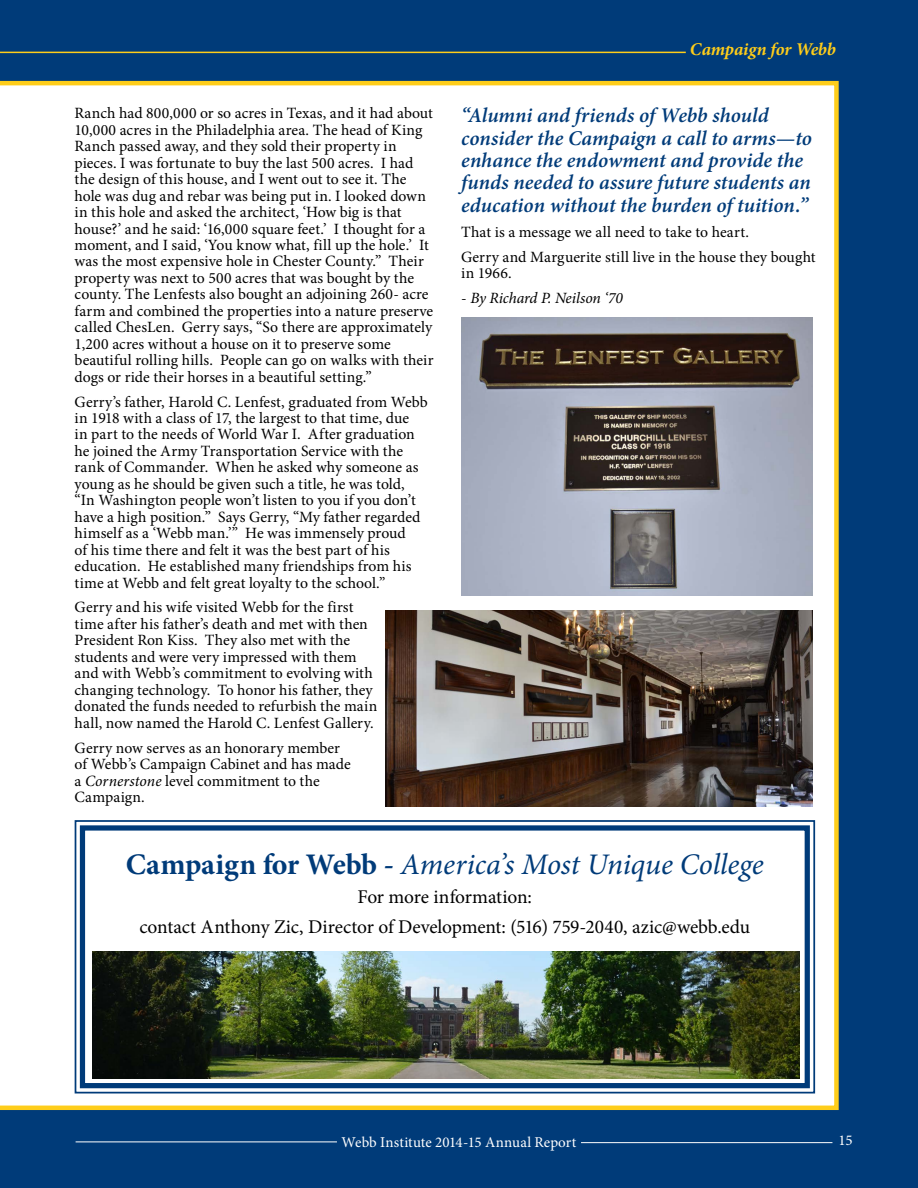
<style>
.page{position:relative;width:918px;height:1188px;background:#003b79}
.page>*{position:absolute;margin:0;border:0;box-sizing:border-box;transform-origin:0 0}
.t1{font:italic 29.85px "Minion Pro";letter-spacing:-.005em;color:#003b79}
.t2{font:italic 600 21px/22.4px "Minion Pro";color:#003b79}
.t3{font:19.5px/29.4px "Minion Pro";letter-spacing:-.015em;color:#000;text-align:center}
.t4{font:italic 700 18px "Minion Pro";letter-spacing:-.01em;color:#fecd1a}
.t5{font:15.75px/16.5px "Minion Pro";letter-spacing:.005em;color:#000}
.t6{font:italic 15.75px "Minion Pro";letter-spacing:-.01em;color:#000}
.t7{font:15px "Minion Pro";letter-spacing:.005em;color:#fff}
.s1{font-style:italic}
.s2{font-style:normal}
.s3{font-weight:700;font-style:normal}
</style>
<div class="page">
<hr style="left:581px;top:1142px;width:251px;height:1px;background:#fff">
<hr style="left:76px;top:1142px;width:261px;height:1px;background:#fff">
<div style="left:0;top:81px;width:839px;height:1029px;background:#fff"></div>
<div style="left:74px;top:819px;width:742px;height:275px;background:#fff"></div>
<div style="left:80px;top:825px;width:730px;height:263px;border:5px solid #003b79"></div>
<img style="left:461px;top:317px;width:351px;height:278px">
<img style="left:385px;top:611px;width:427px;height:196px">
<img style="left:93px;top:951px;width:706px;height:128px">
<hr style="left:0;top:52px;width:686px;height:1px;background:#fecd1a">
<p class="t5" style="left:75px;top:105px;width:360px">Ranch had 800,000 or so acres in Texas, and it had about 10,000 acres in the Philadelphia area. The head of King Ranch passed away, and they sold their property in pieces. I was fortunate to buy the last 500 acres. I had the design of this house, and I went out to see it. The hole was dug and rebar was being put in. I looked down in this hole and asked the architect, ‘How big is that house?’ and he said: ‘16,000 square feet.’ I thought for a moment, and I said, ‘You know what, fill up the hole.’ It was the most expensive hole in Chester County.” Their property was next to 500 acres that was bought by the county. The Lenfests also bought an adjoining 260- acre farm and combined the properties into a nature preserve called ChesLen. Gerry says, “So there are approximately 1,200 acres without a house on it to preserve some beautiful rolling hills. People can go on walks with their dogs or ride their horses in a beautiful setting.”</p>
<p class="t5" style="left:75px;top:393px;width:355px">Gerry’s father, Harold C. Lenfest, graduated from Webb in 1918 with a class of 17, the largest to that time, due<br>in part to the needs of World War I. After graduation he joined the Army Transportation Service with the rank of Commander. When he asked why someone as young as he should be given such a title, he was told, “In Washington people won’t listen to you if you don’t have a high position.” Says Gerry, “My father regarded himself as a ‘Webb man.’” He was immensely proud<br>of his time there and felt it was the best part of his education. He established many friendships from his time at Webb and felt great loyalty to the school.”</p>
<p class="t5" style="left:75px;top:599px;width:304px">Gerry and his wife visited Webb for the first time after his father’s death and met with then President Ron Kiss. They also met with the students and were very impressed with them and with Webb’s commitment to evolving with changing technology. To honor his father, they donated the funds needed to refurbish the main hall, now named the Harold C. Lenfest Gallery.</p>
<p class="t5" style="left:75px;top:739px;width:278px">Gerry now serves as an honorary member of Webb’s Campaign Cabinet and has made a <span class="s1">Cornerstone</span> level commitment to the<br>Campaign.</p>
<p class="t4" style="left:690px;top:37px;width:147px">Campaign for Webb</p>
<h2 class="t2" style="left:461px;top:104px;width:352px">“Alumni and friends of Webb should consider the Campaign a call to arms—to enhance the endowment and provide the funds needed to assure future students an education without the burden of tuition.”</h2>
<p class="t5" style="left:461px;top:219px;width:356px;line-height:24.9px">That is a message we all need to take to heart.<br>Gerry and Marguerite still live in the house they bought</p>
<p class="t5" style="left:461px;top:265px;width:52px">in 1966.</p>
<p class="t6" style="left:461px;top:287px;width:163px"><span class="s2">-</span> By Richard P. Neilson ‘70</p>
<h1 class="t1" style="left:126px;top:844px;width:639px"><span class="s3">Campaign for Webb -</span> America’s Most Unique College</h1>
<p class="t3" style="left:139px;top:882px;width:612px">For more information:<br>contact Anthony Zic, Director of Development: (516) 759-2040, azic@webb.edu</p>
<p class="t7" style="left:342px;top:1132px;width:236px">Webb Institute 2014-15 Annual Report</p>
<p class="t7" style="left:839px;top:1130px;width:16px">15</p>
</div>
